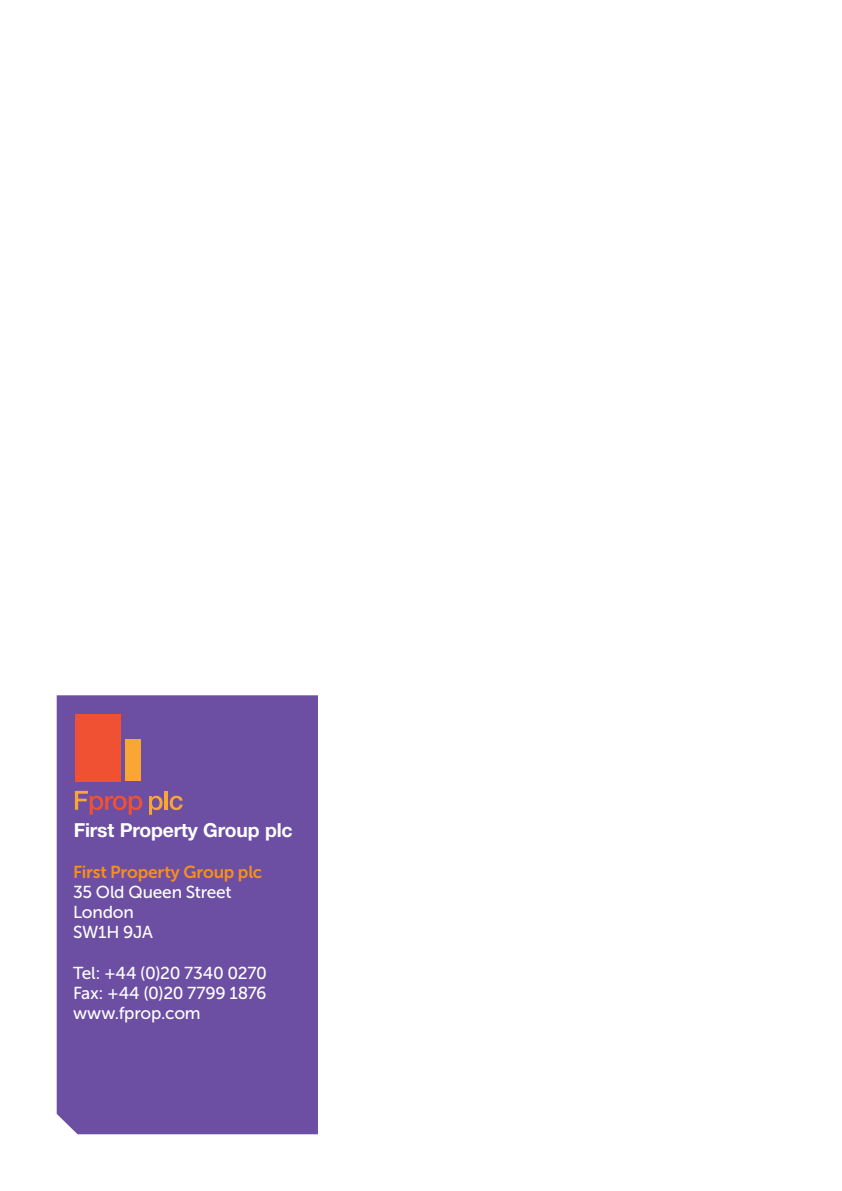
<style>
.page{position:relative;width:842px;height:1191px;background:#fff}
.page>*{position:absolute;margin:0;border:0;box-sizing:border-box;transform-origin:0 0}
.t1{font:700 19.4px "Helvetica Neue";letter-spacing:-.01em;color:#fff}
.t2{font:17.2px/20.2px "Museo Sans 500";letter-spacing:-.015em;color:#fff}
.t3{font:17.2px "Museo Sans 700";letter-spacing:-.01em;color:#f78f1e}
</style>
<div class="page">
<div style="left:57px;top:695px;width:261px;height:439px;background:#6c4ea2"></div>
<div style="left:75px;top:714px;width:46px;height:67px;background:#f05133"></div>
<div style="left:125px;top:739px;width:16px;height:42px;background:#faa634"></div>
<svg style="left:75px;top:791px;width:67px;height:23px;background:#98547d"></svg>
<svg style="left:149px;top:795px;width:14px;height:19px"></svg>
<hr style="left:165px;top:791px;width:3px;height:18px;background:#faa634">
<svg style="left:170px;top:795px;width:13px;height:15px"></svg>
<p class="t1" style="left:74px;top:818px;width:220px">First Property Group plc</p>
<p class="t3" style="left:73px;top:862px;width:191px">First Property Group plc</p>
<p class="t2" style="left:73px;top:882px;width:160px">35 Old Queen Street<br>London<br>SW1H 9JA</p>
<p class="t2" style="left:73px;top:962px;width:195px;text-align:justify">Tel: +44 (0)20 7340 0270<br>Fax: +44 (0)20 7799 1876 www.fprop.com</p>
</div>
